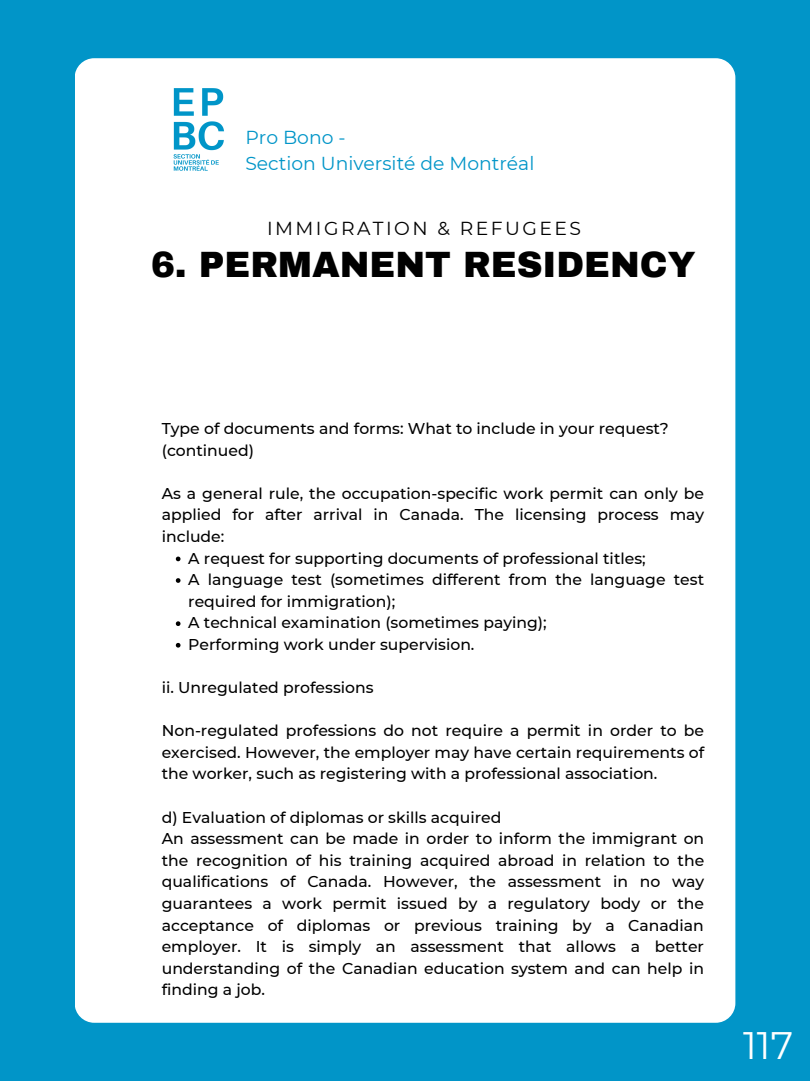
<style>
.page{position:relative;width:810px;height:1081px;background:#fff}
.page>*{position:absolute;margin:0;border:0;box-sizing:border-box;transform-origin:0 0}
.t1{font:38.25px "Montserrat";color:#fff}
.t2{font:900 35.75px "Archivo";color:#000}
.t3{font:18.75px/26.2px "Montserrat";color:#0195c8}
.t4{font:18.75px "Montserrat";letter-spacing:.13em;color:#000}
.t5{font:500 15.62px/21.6px "Montserrat";color:#000}
</style>
<div class="page">
<div style="left:0;top:0;width:810px;height:1080px;background:#0195c8"></div>
<div style="left:75px;top:58px;width:660px;height:963px;background:#fff;border-radius:20px"></div>
<img style="left:173px;top:88px;width:51px;height:83px">
<svg style="left:176px;top:556px;width:5px;height:5px"></svg>
<svg style="left:176px;top:578px;width:5px;height:4px"></svg>
<svg style="left:176px;top:621px;width:5px;height:4px"></svg>
<svg style="left:176px;top:642px;width:5px;height:5px"></svg>
<p class="t3" style="left:245px;top:124px;width:290px">Pro Bono -<br>Section Université de Montréal</p>
<p class="t4" style="left:267px;top:216px;width:315px">IMMIGRATION &amp; REFUGEES</p>
<h2 class="t2" style="left:151px;top:246px;width:546px">6. PERMANENT RESIDENCY</h2>
<p class="t5" style="left:162px;top:417px;width:509px">Type of documents and forms: What to include in your request? (continued)</p>
<p class="t5" style="left:162px;top:482px;width:544px;text-align:justify">As a general rule, the occupation-specific work permit can only be applied for after arrival in Canada. The licensing process may include:</p>
<p class="t5" style="left:188px;top:547px;width:517px">A request for supporting documents of professional titles;<br>A language test (sometimes different from the language test required for immigration);<br>A technical examination (sometimes paying);<br>Performing work under supervision.</p>
<p class="t5" style="left:162px;top:676px;width:213px">ii. Unregulated professions</p>
<p class="t5" style="left:162px;top:719px;width:544px;text-align:justify">Non-regulated professions do not require a permit in order to be exercised. However, the employer may have certain requirements of the worker, such as registering with a professional association.</p>
<p class="t5" style="left:162px;top:805px;width:544px">d) Evaluation of diplomas or skills acquired<br>An assessment can be made in order to inform the immigrant on the recognition of his training acquired abroad in relation to the qualifications of Canada. However, the assessment in no way guarantees a work permit issued by a regulatory body or the acceptance of diplomas or previous training by a Canadian employer. It is simply an assessment that allows a better understanding of the Canadian education system and can help in finding a job.</p>
<h1 class="t1" style="left:743px;top:1021px;width:52px">117</h1>
</div>
